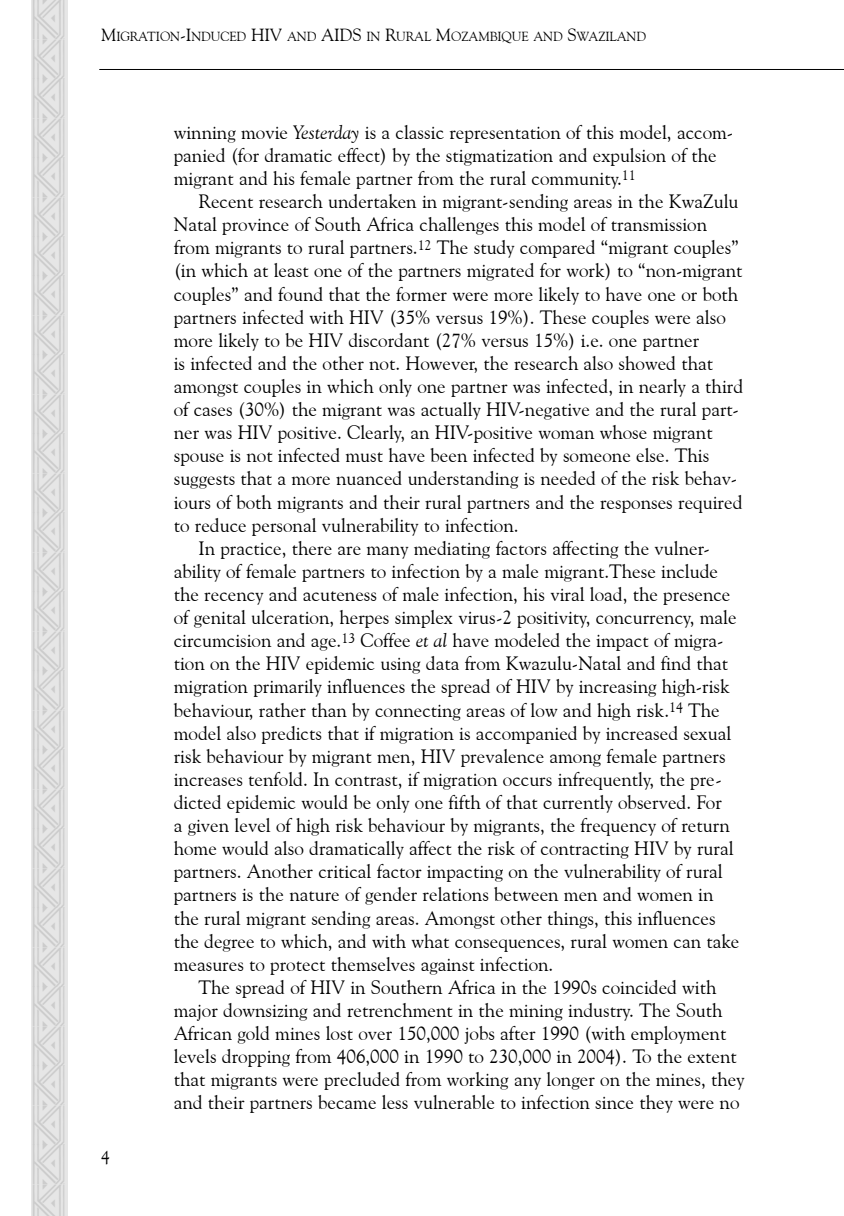
<style>
.page{position:relative;width:844px;height:1216px;background:#fff}
.page>*{position:absolute;margin:0;border:0;box-sizing:border-box;transform-origin:0 0}
.t1{font:31.5px "Afrika Borders";color:#ccc}
.t2{font:19.25px/23.1px "Goudy Old Style BT";color:#000}
.t3{font:17.5px "Goudy Old Style BT";color:#000}
.t4{font:13.12px "Goudy Old Style BT";letter-spacing:-.005em;color:#000}
.s1{font-size:17.5px}
.s2{font-style:italic}
</style>
<div class="page">
<hr style="left:99px;top:69px;width:744px;height:1px;background:#000">
<div style="left:31px;top:0;width:36px;height:1215px;background:#e6e6e6"></div>
<h1 class="t1" style="left:35px;top:1223px;width:1225px;rotate:-90deg">kkkkkkkkkkkkkkkkkkkkkkkkkkkkkkk</h1>
<p class="t4" style="left:101px;top:29px;width:546px"><span class="s1">M</span>IGRATION<span class="s1">-I</span>NDUCED <span class="s1">HIV</span> AND <span class="s1">AIDS</span> IN <span class="s1">R</span>URAL <span class="s1">M</span>OZAMBIQUE AND <span class="s1">S</span>WAZILAND</p>
<p class="t3" style="left:101px;top:1145px;width:10px">4</p>
<p class="t2" style="left:174px;top:120px;width:561px">winning movie <span class="s2">Yesterday</span> is a classic representation of this model, accom&shy;panied (for dramatic effect) by the stigmatization and expulsion of the migrant and his female partner from the rural community.<sup>11</sup></p>
<p class="t2" style="left:198px;top:189px;width:541px">Recent research undertaken in migrant-sending areas in the KwaZulu</p>
<p class="t2" style="left:174px;top:212px;width:534px">Natal province of South Africa challenges this model of transmission</p>
<p class="t2" style="left:174px;top:236px;width:566px">from migrants to rural partners.<sup>12</sup> The study compared “migrant couples”</p>
<p class="t2" style="left:174px;top:259px;width:570px">(in which at least one of the partners migrated for work) to “non-migrant</p>
<p class="t2" style="left:174px;top:282px;width:566px">couples” and found that the former were more likely to have one or both</p>
<p class="t2" style="left:174px;top:305px;width:553px">partners infected with HIV (35% versus 19%). These couples were also</p>
<p class="t2" style="left:174px;top:328px;width:527px">more likely to be HIV discordant (27% versus 15%) i.e. one partner</p>
<p class="t2" style="left:174px;top:351px;width:540px">is infected and the other not. However, the research also showed that</p>
<p class="t2" style="left:174px;top:374px;width:570px">amongst couples in which only one partner was infected, in nearly a third</p>
<p class="t2" style="left:174px;top:397px;width:566px">of cases (30%) the migrant was actually HIV-negative and the rural part-</p>
<p class="t2" style="left:174px;top:420px;width:540px">ner was HIV positive. Clearly, an HIV-positive woman whose migrant</p>
<p class="t2" style="left:174px;top:443px;width:537px">spouse is not infected must have been infected by someone else. This</p>
<p class="t2" style="left:174px;top:467px;width:564px">suggests that a more nuanced understanding is needed of the risk behav-</p>
<p class="t2" style="left:174px;top:490px;width:570px">iours of both migrants and their rural partners and the responses required</p>
<p class="t2" style="left:174px;top:513px;width:346px">to reduce personal vulnerability to infection.</p>
<p class="t2" style="left:198px;top:536px;width:512px">In practice, there are many mediating factors affecting the vulner-</p>
<p class="t2" style="left:174px;top:559px;width:546px">ability of female partners to infection by a male migrant.These include</p>
<p class="t2" style="left:174px;top:582px;width:558px">the recency and acuteness of male infection, his viral load, the presence</p>
<p class="t2" style="left:174px;top:605px;width:564px">of genital ulceration, herpes simplex virus-2 positivity, concurrency, male</p>
<p class="t2" style="left:174px;top:628px;width:551px">circumcision and age.<sup>13</sup> Coffee <span class="s2">et al</span> have modeled the impact of migra-</p>
<p class="t2" style="left:174px;top:651px;width:556px">tion on the HIV epidemic using data from Kwazulu-Natal and find that</p>
<p class="t2" style="left:174px;top:674px;width:557px">migration primarily influences the spread of HIV by increasing high-risk</p>
<p class="t2" style="left:174px;top:698px;width:547px">behaviour, rather than by connecting areas of low and high risk.<sup>14</sup> The</p>
<p class="t2" style="left:174px;top:721px;width:559px">model also predicts that if migration is accompanied by increased sexual</p>
<p class="t2" style="left:174px;top:744px;width:553px">risk behaviour by migrant men, HIV prevalence among female partners</p>
<p class="t2" style="left:174px;top:767px;width:549px">increases tenfold. In contrast, if migration occurs infrequently, the pre-</p>
<p class="t2" style="left:174px;top:790px;width:549px">dicted epidemic would be only one fifth of that currently observed. For</p>
<p class="t2" style="left:174px;top:813px;width:557px">a given level of high risk behaviour by migrants, the frequency of return</p>
<p class="t2" style="left:174px;top:836px;width:561px">home would also dramatically affect the risk of contracting HIV by rural</p>
<p class="t2" style="left:174px;top:859px;width:550px">partners. Another critical factor impacting on the vulnerability of rural</p>
<p class="t2" style="left:174px;top:882px;width:541px">partners is the nature of gender relations between men and women in</p>
<p class="t2" style="left:174px;top:905px;width:543px">the rural migrant sending areas. Amongst other things, this influences</p>
<p class="t2" style="left:174px;top:929px;width:567px">the degree to which, and with what consequences, rural women can take</p>
<p class="t2" style="left:174px;top:952px;width:381px">measures to protect themselves against infection.</p>
<p class="t2" style="left:198px;top:975px;width:519px">The spread of HIV in Southern Africa in the 1990s coincided with</p>
<p class="t2" style="left:174px;top:998px;width:550px">major downsizing and retrenchment in the mining industry. The South</p>
<p class="t2" style="left:174px;top:1021px;width:554px">African gold mines lost over 150,000 jobs after 1990 (with employment</p>
<p class="t2" style="left:174px;top:1044px;width:564px">levels dropping from 406,000 in 1990 to 230,000 in 2004). To the extent</p>
<p class="t2" style="left:174px;top:1067px;width:572px">that migrants were precluded from working any longer on the mines, they</p>
<p class="t2" style="left:174px;top:1090px;width:567px">and their partners became less vulnerable to infection since they were no</p>
</div>
